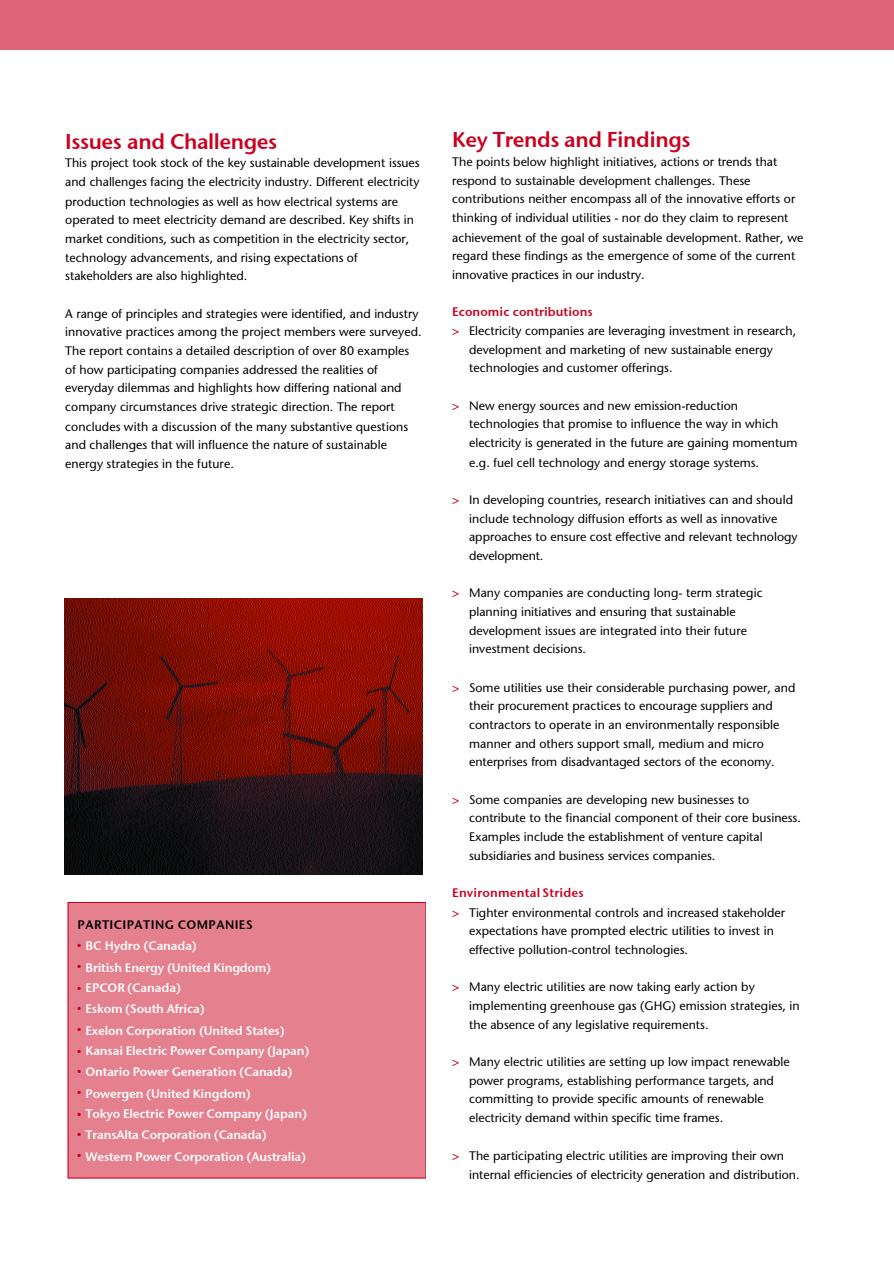
<style>
.page{position:relative;width:894px;height:1263px;background:#fff}
.page>*{position:absolute;margin:0;border:0;box-sizing:border-box;transform-origin:0 0}
.t1{font:21.3px "Stone Sans Sem ITCTT";letter-spacing:-.02em;color:#ca001f}
.t2{font:12.3px/18.8px "Stone Sans";color:#000}
.t3{font:12.3px "Stone Sans Sem ITCTT";letter-spacing:-.015em;color:#fff}
.t4{font:12.3px "Stone Sans Sem ITCTT";letter-spacing:.005em;color:#ca001f}
.t5{font:12.3px "Stone Sans Sem ITCTT";letter-spacing:.035em;color:#000}
.s1{font-weight:600;color:#ca001f}
</style>
<div class="page">
<div style="left:0;top:0;width:893px;height:50px;background:#df6679"></div>
<div style="left:68px;top:902px;width:358px;height:277px;background:#e5808f"></div>
<img style="left:64px;top:598px;width:359px;height:277px">
<h1 class="t1" style="left:65px;top:129px;width:213px">Issues and Challenges</h1>
<p class="t2" style="left:65px;top:154px;width:356px">This project took stock of the key sustainable development issues and challenges facing the electricity industry. Different electricity production technologies as well as how electrical systems are operated to meet electricity demand are described. Key shifts in market conditions, such as competition in the electricity sector, technology advancements, and rising expectations of stakeholders are also highlighted.</p>
<p class="t2" style="left:65px;top:304px;width:358px">A range of principles and strategies were identified, and industry innovative practices among the project members were surveyed.<br>The report contains a detailed description of over 80 examples of how participating companies addressed the realities of everyday dilemmas and highlights how differing national and company circumstances drive strategic direction. The report concludes with a discussion of the many substantive questions and challenges that will influence the nature of sustainable energy strategies in the future.</p>
<p class="t5" style="left:78px;top:917px;width:177px">PARTICIPATING COMPANIES</p>
<p class="t3" style="left:78px;top:938px;width:121px"><sup>●</sup> BC Hydro (Canada)</p>
<p class="t3" style="left:78px;top:960px;width:195px"><sup>●</sup> British Energy (United Kingdom)</p>
<p class="t3" style="left:78px;top:980px;width:105px"><sup>●</sup> EPCOR (Canada)</p>
<p class="t3" style="left:78px;top:1001px;width:129px"><sup>●</sup> Eskom (South Africa)</p>
<p class="t3" style="left:78px;top:1023px;width:209px"><sup>●</sup> Exelon Corporation (United States)</p>
<p class="t3" style="left:78px;top:1043px;width:233px"><sup>●</sup> Kansai Electric Power Company (Japan)</p>
<p class="t3" style="left:78px;top:1064px;width:217px"><sup>●</sup> Ontario Power Generation (Canada)</p>
<p class="t3" style="left:78px;top:1086px;width:175px"><sup>●</sup> Powergen (United Kingdom)</p>
<p class="t3" style="left:78px;top:1106px;width:231px"><sup>●</sup> Tokyo Electric Power Company (Japan)</p>
<p class="t3" style="left:78px;top:1127px;width:191px"><sup>●</sup> TransAlta Corporation (Canada)</p>
<p class="t3" style="left:78px;top:1149px;width:230px"><sup>●</sup> Western Power Corporation (Australia)</p>
<h1 class="t1" style="left:452px;top:126px;width:240px">Key Trends and Findings</h1>
<p class="t2" style="left:452px;top:152px;width:353px">The points below highlight initiatives, actions or trends that respond to sustainable development challenges. These contributions neither encompass all of the innovative efforts or thinking of individual utilities - nor do they claim to represent achievement of the goal of sustainable development. Rather, we regard these findings as the emergence of some of the current innovative practices in our industry.</p>
<p class="t4" style="left:452px;top:304px;width:142px">Economic contributions</p>
<p class="t2" style="left:469px;top:321px;width:329px;text-indent:-17px"><span class="s1">&gt;</span> Electricity companies are leveraging investment in research, development and marketing of new sustainable energy technologies and customer offerings.</p>
<p class="t2" style="left:469px;top:397px;width:330px;text-indent:-17px"><span class="s1">&gt;</span> New energy sources and new emission-reduction technologies that promise to influence the way in which electricity is generated in the future are gaining momentum e.g. fuel cell technology and energy storage systems.</p>
<p class="t2" style="left:469px;top:490px;width:330px;text-indent:-17px"><span class="s1">&gt;</span> In developing countries, research initiatives can and should include technology diffusion efforts as well as innovative approaches to ensure cost effective and relevant technology development.</p>
<p class="t2" style="left:469px;top:583px;width:295px;text-indent:-17px"><span class="s1">&gt;</span> Many companies are conducting long- term strategic planning initiatives and ensuring that sustainable development issues are integrated into their future investment decisions.</p>
<p class="t2" style="left:469px;top:678px;width:328px;text-indent:-17px"><span class="s1">&gt;</span> Some utilities use their considerable purchasing power, and their procurement practices to encourage suppliers and contractors to operate in an environmentally responsible manner and others support small, medium and micro enterprises from disadvantaged sectors of the economy.</p>
<p class="t2" style="left:469px;top:790px;width:333px;text-indent:-17px"><span class="s1">&gt;</span> Some companies are developing new businesses to contribute to the financial component of their core business.<br>Examples include the establishment of venture capital subsidiaries and business services companies.</p>
<p class="t4" style="left:452px;top:885px;width:133px">Environmental Strides</p>
<p class="t2" style="left:469px;top:903px;width:318px;text-indent:-17px"><span class="s1">&gt;</span> Tighter environmental controls and increased stakeholder expectations have prompted electric utilities to invest in effective pollution-control technologies.</p>
<p class="t2" style="left:469px;top:977px;width:332px;line-height:19.2px;text-indent:-17px"><span class="s1">&gt;</span> Many electric utilities are now taking early action by implementing greenhouse gas (GHG) emission strategies, in the absence of any legislative requirements.</p>
<p class="t2" style="left:469px;top:1052px;width:322px;text-indent:-17px"><span class="s1">&gt;</span> Many electric utilities are setting up low impact renewable power programs, establishing performance targets, and committing to provide specific amounts of renewable electricity demand within specific time frames.</p>
<p class="t2" style="left:469px;top:1146px;width:332px;line-height:19.2px;text-indent:-17px"><span class="s1">&gt;</span> The participating electric utilities are improving their own internal efficiencies of electricity generation and distribution.</p>
</div>
